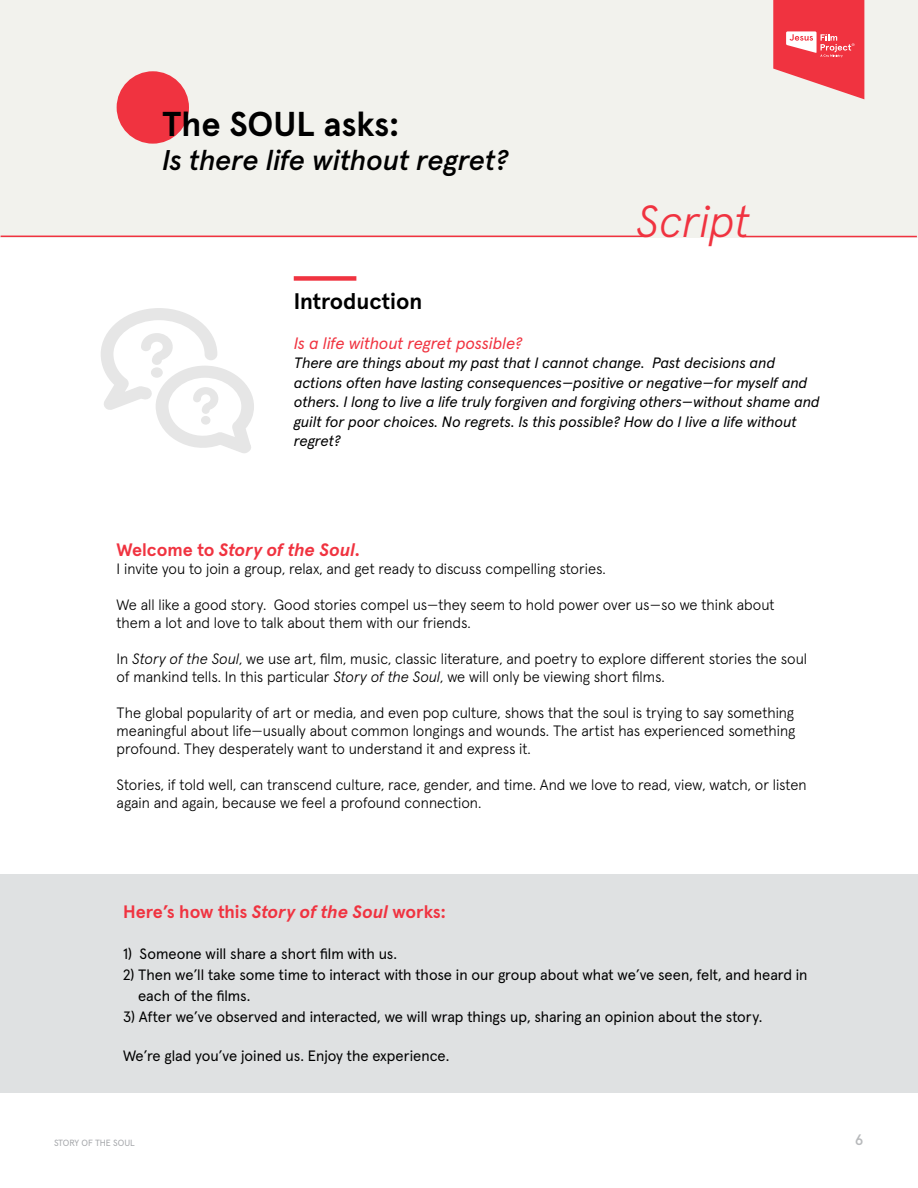
<style>
.page{position:relative;width:918px;height:1188px;background:#fff}
.page>*{position:absolute;margin:0;border:0;box-sizing:border-box;transform-origin:0 0}
.t1{font:italic 300 45px "Apercu Pro";color:#f03340}
.t2{font:700 34.5px "Apercu Pro";letter-spacing:-.005em;color:#000}
.t3{font:italic 500 28.5px "Apercu Pro";letter-spacing:-.01em;color:#000}
.t4{font:700 22.5px "Apercu Pro";color:#000}
.t5{font:700 18px "Apercu Pro";letter-spacing:-.005em;color:#f03340}
.t6{font:italic 700 18px "Apercu Pro";letter-spacing:-.005em;color:#f03340}
.t7{font:italic 16.5px "Apercu Pro";letter-spacing:-.005em;color:#f03340}
.t8{font:300 15px/18px "Apercu Pro";color:#000}
.t9{font:italic 15px/19.5px "Apercu Pro";letter-spacing:-.005em;color:#000}
.t10{font:15px/21px "Apercu Pro";color:#000}
.t11{font:500 15px "Apercu Pro";color:#b7b9bb}
.t12{font:9px "Apercu Pro";letter-spacing:-.005em;color:#a5a7aa}
.s1{font-style:normal}
.s2{font-style:italic}
</style>
<div class="page">
<div style="left:0;top:0;width:918px;height:238px;background:#f2f2ed"></div>
<svg style="left:773px;top:0;width:91px;height:99px"></svg>
<div style="left:0;top:875px;width:918px;height:218px;background:#dfe1e2"></div>
<div style="left:117px;top:71px;width:72px;height:73px;background:#f03340;border-radius:50%"></div>
<hr style="left:1px;top:236px;width:644px;height:1px;background:#f03340">
<hr style="left:742px;top:236px;width:175px;height:1px;background:#f03340">
<div style="left:294px;top:276px;width:62px;height:5px;background:#f03340"></div>
<svg style="left:101px;top:308px;width:153px;height:145px"></svg>
<h2 class="t2" style="left:162px;top:97px;width:239px">The SOUL asks:</h2>
<h3 class="t3" style="left:162px;top:138px;width:348px">Is there life without regret?</h3>
<h3 class="t4" style="left:294px;top:283px;width:130px">Introduction</h3>
<h1 class="t1" style="left:636px;top:187px;width:115px">Script</h1>
<p class="t7" style="left:294px;top:330px;width:230px">Is a life without regret possible?</p>
<p class="t9" style="left:294px;top:352px;width:527px">There are things about my past that I cannot change. Past decisions and actions often have lasting consequences—positive or negative—for myself and others. I long to live a life truly forgiven and forgiving others—without shame and guilt for poor choices. No regrets. Is this possible? How do I live a life without regret?</p>
<p class="t6" style="left:117px;top:536px;width:245px"><span class="s1">Welcome to</span> Story of the Soul<span class="s1">.</span></p>
<p class="t8" style="left:117px;top:559px;width:491px">I invite you to join a group, relax, and get ready to discuss compelling stories.</p>
<p class="t8" style="left:117px;top:595px;width:660px">We all like a good story. Good stories compel us—they seem to hold power over us—so we think about them a lot and love to talk about them with our friends.</p>
<p class="t8" style="left:117px;top:649px;width:692px">In <span class="s2">Story of the Soul</span>, we use art, film, music, classic literature, and poetry to explore different stories the soul of mankind tells. In this particular <span class="s2">Story of the Soul</span>, we will only be viewing short films.</p>
<p class="t8" style="left:117px;top:703px;width:680px;text-align:justify">The global popularity of art or media, and even pop culture, shows that the soul is trying to say something meaningful about life—usually about common longings and wounds. The artist has experienced something profound. They desperately want to understand it and express it.</p>
<p class="t8" style="left:117px;top:775px;width:692px">Stories, if told well, can transcend culture, race, gender, and time. And we love to read, view, watch, or listen again and again, because we feel a profound connection.</p>
<p class="t5" style="left:123px;top:898px;width:324px">Here’s how this <span class="s2">Story of the Soul</span> works:</p>
<p class="t10" style="left:123px;top:942px;width:276px">1) Someone will share a short film with us.</p>
<p class="t10" style="left:138px;top:963px;width:671px;text-indent:-15px">2) Then we’ll take some time to interact with those in our group about what we’ve seen, felt, and heard in each of the films.</p>
<p class="t10" style="left:123px;top:1005px;width:641px">3) After we’ve observed and interacted, we will wrap things up, sharing an opinion about the story.</p>
<p class="t10" style="left:123px;top:1044px;width:328px">We’re glad you’ve joined us. Enjoy the experience.</p>
<p class="t12" style="left:54px;top:1136px;width:82px">STORY OF THE SOUL</p>
<p class="t11" style="left:855px;top:1128px;width:10px">6</p>
</div>
